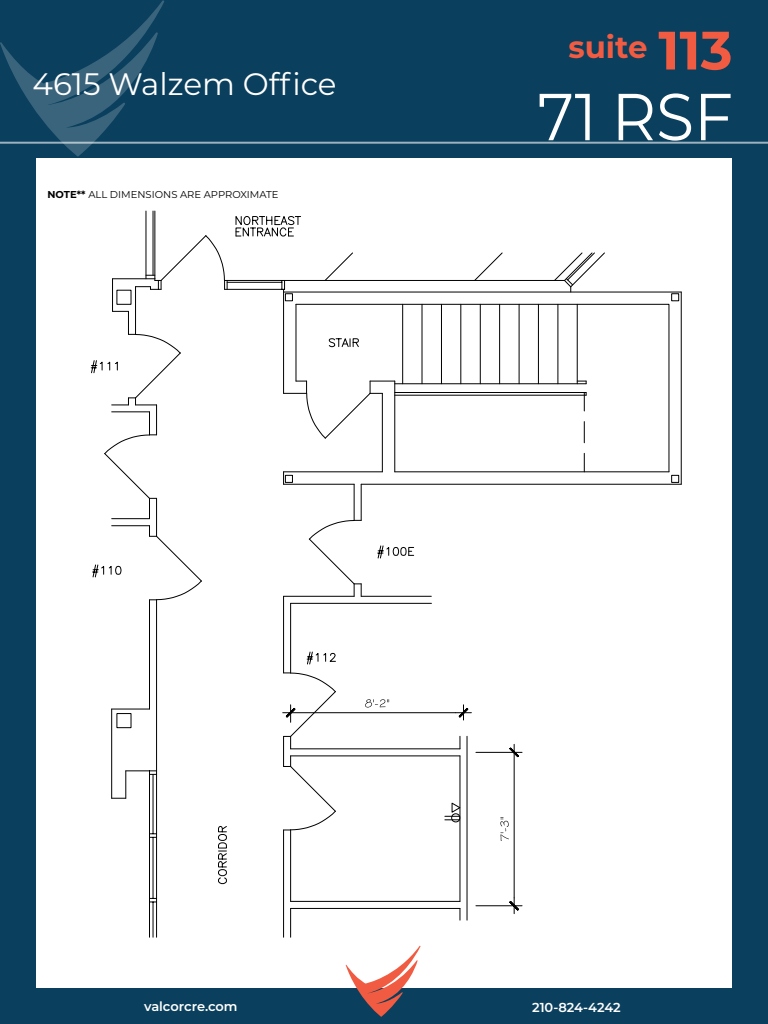
<style>
.page{position:relative;width:768px;height:1024px;background:#fff}
.page>*{position:absolute;margin:0;border:0;box-sizing:border-box;transform-origin:0 0}
.t1{font:66.3px "Montserrat";color:#fff;scale:.93 1}
.t2{font:700 53.9px "Montserrat";color:#f15b42}
.t3{font:31px "Montserrat";color:#fff}
.t4{font:700 30.8px "Montserrat";color:#f15b42}
.t5{font:600 13px "Montserrat";letter-spacing:-.005em;color:#fff}
.t6{font:10px "Montserrat";color:#000}
.s1{font-weight:700}
</style>
<div class="page">
<div style="left:0;top:0;width:768px;height:158px;background:#0a3f5d"></div>
<div style="left:732px;top:36px;width:36px;height:988px;background:#0a3f5d"></div>
<div style="left:0;top:988px;width:768px;height:36px;background:#0a3f5d"></div>
<div style="left:0;top:0;width:36px;height:1012px;background:#0a3f5d"></div>
<svg style="left:346px;top:946px;width:75px;height:71px"></svg>
<svg style="left:0;top:0;width:164px;height:157px"></svg>
<hr style="left:0;top:142px;width:768px;height:2px;background:#fff">
<hr style="left:155px;top:211px;width:1px;height:68px;background:#000">
<hr style="left:153px;top:211px;width:1px;height:64px;background:#000">
<hr style="left:146px;top:211px;width:1px;height:68px;background:#000">
<hr style="left:112px;top:709px;width:1px;height:89px;background:#000">
<hr style="left:681px;top:292px;width:1px;height:192px;background:#000">
<svg style="left:605px;top:304px;width:64px;height:168px"></svg>
<hr style="left:284px;top:292px;width:397px;height:1px;background:#000">
<hr style="left:361px;top:484px;width:320px;height:1px;background:#000">
<hr style="left:395px;top:472px;width:274px;height:1px;background:#000">
<svg style="left:112px;top:771px;width:37px;height:28px"></svg>
<div style="left:117px;top:713px;width:14px;height:15px;border:1px solid #000"></div>
<div style="left:672px;top:475px;width:7px;height:8px;border:1px solid #000"></div>
<div style="left:672px;top:294px;width:7px;height:7px;border:1px solid #000"></div>
<svg style="left:149px;top:253px;width:456px;height:685px"></svg>
<hr style="left:291px;top:901px;width:169px;height:1px;background:#000">
<hr style="left:291px;top:908px;width:169px;height:1px;background:#000">
<svg style="left:111px;top:278px;width:462px;height:431px"></svg>
<svg style="left:136px;top:235px;width:92px;height:55px"></svg>
<svg style="left:218px;top:826px;width:9px;height:58px"></svg>
<svg style="left:222px;top:304px;width:364px;height:526px"></svg>
<svg style="left:236px;top:216px;width:65px;height:21px"></svg>
<hr style="left:476px;top:752px;width:46px;height:1px;background:#000">
<hr style="left:476px;top:906px;width:46px;height:1px;background:#000">
<hr style="left:514px;top:744px;width:1px;height:154px;background:#000">
<svg style="left:509px;top:747px;width:10px;height:10px"></svg>
<svg style="left:509px;top:898px;width:10px;height:16px"></svg>
<svg style="left:500px;top:817px;width:9px;height:24px"></svg>
<hr style="left:283px;top:713px;width:173px;height:1px;background:#000">
<svg style="left:284px;top:673px;width:52px;height:76px"></svg>
<svg style="left:456px;top:705px;width:15px;height:15px"></svg>
<svg style="left:365px;top:699px;width:25px;height:9px"></svg>
<svg style="left:307px;top:652px;width:29px;height:12px"></svg>
<svg style="left:91px;top:311px;width:495px;height:290px"></svg>
<p class="t3" style="left:33px;top:62px;width:306px">4615 Walzem Office</p>
<p class="t6" style="left:47px;top:188px;width:233px"><span class="s1">NOTE**</span> ALL DIMENSIONS ARE APPROXIMATE</p>
<p class="t4" style="left:568px;top:25px;width:81px">suite</p>
<p class="t2" style="left:658px;top:12px;width:76px">113</p>
<p class="t1" style="left:538px;top:71px;width:212px">71 RSF</p>
<p class="t5" style="left:144px;top:998px;width:95px">valcorcre.com</p>
<p class="t5" style="left:532px;top:998px;width:90px">210-824-4242</p>
</div>
